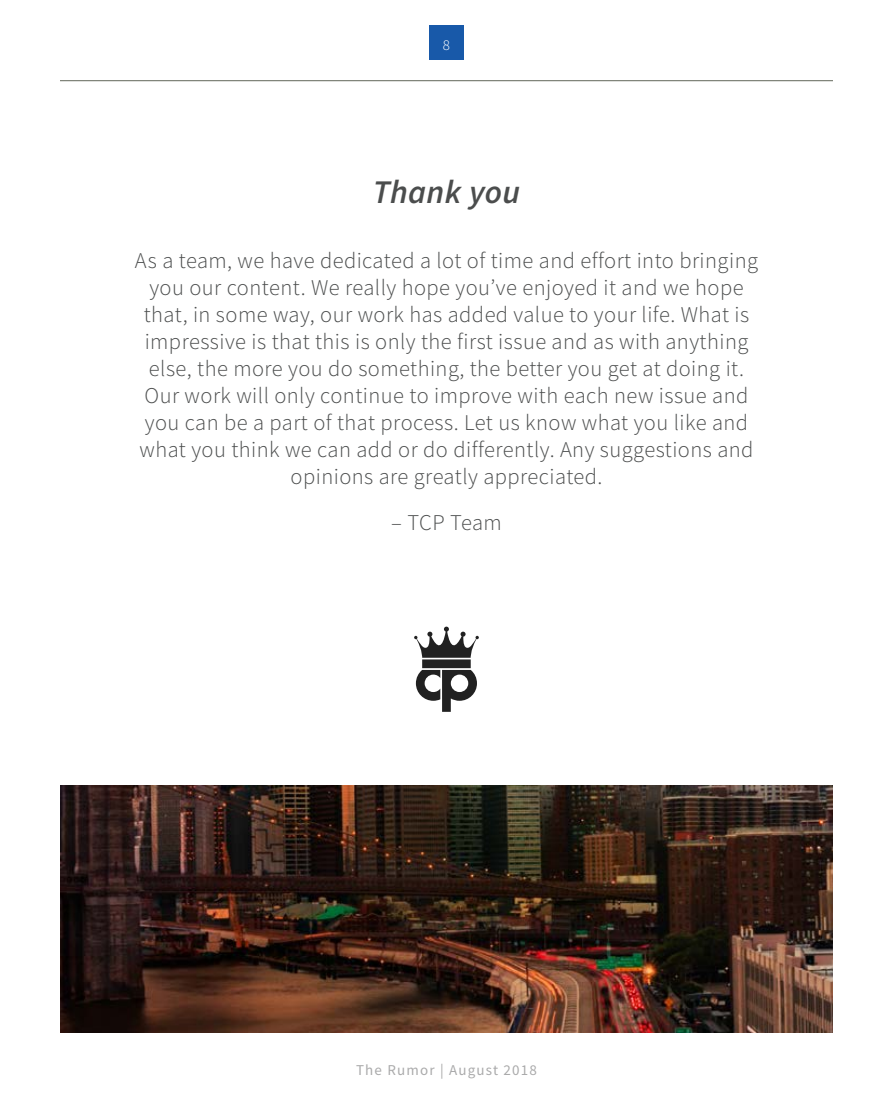
<style>
.page{position:relative;width:893px;height:1106px;background:#fff}
.page>*{position:absolute;margin:0;border:0;box-sizing:border-box;transform-origin:0 0}
.t1{font:italic 600 33px "Source Sans Pro";letter-spacing:.01em;color:#4b4d4d}
.t2{font:300 22.5px/27px "Source Sans Pro";letter-spacing:.02em;color:#4b4d4d;text-align:center}
.t3{font:15px "Source Sans Pro";letter-spacing:.08em;color:#aaaaab}
.t4{font:300 15px "Source Sans Pro";color:#fff}
</style>
<div class="page">
<div style="left:429px;top:26px;width:35px;height:34px;background:#1859a9"></div>
<hr style="left:60px;top:80px;width:773px;height:1px;background:#73776c">
<svg style="left:414px;top:626px;width:65px;height:86px"></svg>
<img style="left:60px;top:785px;width:773px;height:247px">
<p class="t4" style="left:443px;top:35px;width:9px">8</p>
<h1 class="t1" style="left:373px;top:171px;width:149px">Thank you</h1>
<p class="t2" style="left:135px;top:247px;width:625px">As a team, we have dedicated a lot of time and effort into bringing you our content. We really hope you’ve enjoyed it and we hope that, in some way, our work has added value to your life. What is impressive is that this is only the first issue and as with anything else, the more you do something, the better you get at doing it.<br>Our work will only continue to improve with each new issue and you can be a part of that process. Let us know what you like and what you think we can add or do differently. Any suggestions and opinions are greatly appreciated.</p>
<p class="t2" style="left:391px;top:509px;width:112px">– TCP Team</p>
<p class="t3" style="left:356px;top:1060px;width:182px">The Rumor | August 2018</p>
</div>
